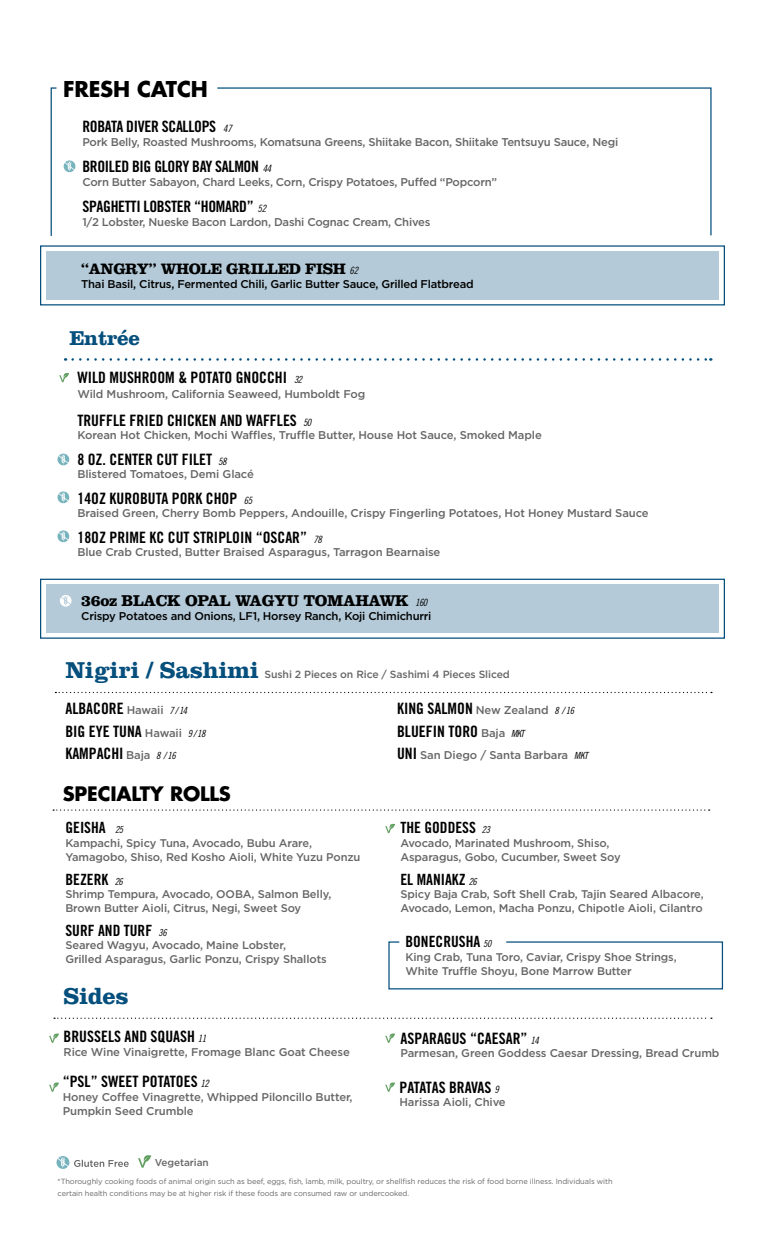
<style>
.page{position:relative;width:765px;height:1260px;background:#fff}
.page>*{position:absolute;margin:0;border:0;box-sizing:border-box;transform-origin:0 0}
.t1{font:700 23.75px "Clarendon LT Std";letter-spacing:-.01em;color:#054f7d}
.t2{font:700 21.25px "Futura Std";letter-spacing:-.01em;color:#000}
.t3{font:700 20.88px "Clarendon LT Std";letter-spacing:-.01em;color:#054f7d}
.t4{font:700 19.38px "Futura Std";letter-spacing:-.01em;color:#000}
.t5{font:700 16.25px "Clarendon LT Std";letter-spacing:-.02em;color:#000}
.t6{font:15.62px/22.5px "Trade Gothic LT Std Bd Cn 20";color:#000}
.t7{font:15.62px "Trade Gothic LT Std Bd Cn 20";letter-spacing:-.02em;color:#000}
.t8{font:700 15.62px "Clarendon LT Std";letter-spacing:-.02em;color:#000}
.t9{font:15.5px "Trade Gothic LT Std Bd Cn 20";color:#000}
.t10{font:500 11.25px/13.8px "Gotham";letter-spacing:-.01em;color:#666}
.t11{font:500 11.25px "Gotham";letter-spacing:-.02em;color:#000}
.t12{font:500 11.12px/13.6px "Gotham";letter-spacing:-.01em;color:#666}
.t13{font:500 10.38px "Gotham";letter-spacing:-.01em;color:#666}
.t14{font:500 10px "Gotham";letter-spacing:-.01em;color:#666}
.t15{font:7.5px/11.8px "Gotham";letter-spacing:-.01em;color:#666}
.s1{font-family:"Trade Gothic LT Std Cn 18 Obl";font-size:10px}
.s2{font-family:"Trade Gothic LT Std Cn 18 Obl";font-weight:400;font-size:10px}
.s3{font-family:"Trade Gothic LT Std Cn 18 Obl";font-size:9.88px}
.s4{font-family:"Gotham";font-weight:500;font-size:11.25px;color:#666}
.s5{font-family:"Trade Gothic LT Std Bd Cn 20";font-weight:400;font-size:15.62px;color:#000}
.s6{font-family:"Trade Gothic LT Std Cn 18 Obl";font-weight:400;font-size:9.88px;color:#000}
.s7{font-family:"Trade Gothic LT Std Cn 18 Obl";font-size:9.75px}
</style>
<div class="page">
<svg style="left:73px;top:358px;width:638px;height:3px"></svg>
<svg style="left:50px;top:87px;width:7px;height:149px"></svg>
<svg style="left:54px;top:1018px;width:658px;height:1px"></svg>
<svg style="left:58px;top:454px;width:11px;height:11px"></svg>
<svg style="left:58px;top:491px;width:11px;height:12px"></svg>
<svg style="left:58px;top:530px;width:11px;height:12px"></svg>
<svg style="left:64px;top:160px;width:11px;height:12px"></svg>
<div style="left:46px;top:251px;width:673px;height:49px;background:#b4cad8"></div>
<div style="left:46px;top:584px;width:673px;height:49px;background:#b4cad8"></div>
<svg style="left:217px;top:87px;width:495px;height:149px"></svg>
<div style="left:40px;top:245px;width:685px;height:60px;border:1px solid #054f7d"></div>
<div style="left:40px;top:579px;width:685px;height:60px;border:1px solid #054f7d"></div>
<svg style="left:55px;top:692px;width:657px;height:1px"></svg>
<svg style="left:53px;top:809px;width:657px;height:2px"></svg>
<svg style="left:388px;top:941px;width:336px;height:49px"></svg>
<svg style="left:60px;top:595px;width:12px;height:12px"></svg>
<svg style="left:57px;top:1156px;width:72px;height:13px"></svg>
<svg style="left:138px;top:1155px;width:13px;height:13px"></svg>
<svg style="left:59px;top:373px;width:10px;height:9px"></svg>
<svg style="left:385px;top:823px;width:10px;height:10px"></svg>
<svg style="left:385px;top:1033px;width:10px;height:10px"></svg>
<svg style="left:385px;top:1082px;width:10px;height:10px"></svg>
<svg style="left:49px;top:1033px;width:10px;height:10px"></svg>
<svg style="left:49px;top:1082px;width:10px;height:10px"></svg>
<h2 class="t2" style="left:63px;top:75px;width:146px">FRESH CATCH</h2>
<h3 class="t7" style="left:82px;top:117px;width:151px">ROBATA DIVER SCALLOPS <span class="s1">47</span></h3>
<p class="t10" style="left:82px;top:135px;width:537px">Pork Belly, Roasted Mushrooms, Komatsuna Greens, Shiitake Bacon, Shiitake Tentsuyu Sauce, Negi</p>
<h3 class="t7" style="left:82px;top:157px;width:191px">BROILED BIG GLORY BAY SALMON <span class="s1">44</span></h3>
<p class="t10" style="left:82px;top:175px;width:416px">Corn Butter Sabayon, Chard Leeks, Corn, Crispy Potatoes, Puffed “Popcorn”</p>
<h3 class="t7" style="left:82px;top:197px;width:185px">SPAGHETTI LOBSTER “HOMARD” <span class="s1">52</span></h3>
<p class="t10" style="left:82px;top:215px;width:350px">1/2 Lobster, Nueske Bacon Lardon, Dashi Cognac Cream, Chives</p>
<h3 class="t8" style="left:81px;top:259px;width:279px">“ANGRY” WHOLE GRILLED FISH <span class="s2">62</span></h3>
<p class="t11" style="left:81px;top:276px;width:394px">Thai Basil, Citrus, Fermented Chili, Garlic Butter Sauce, Grilled Flatbread</p>
<h3 class="t3" style="left:70px;top:325px;width:72px">Entrée</h3>
<h3 class="t6" style="left:77px;top:366px;width:226px">WILD MUSHROOM &amp; POTATO GNOCCHI <span class="s3">32</span></h3>
<p class="t10" style="left:77px;top:387px;width:290px">Wild Mushroom, California Seaweed, Humboldt Fog</p>
<h3 class="t6" style="left:77px;top:409px;width:236px">TRUFFLE FRIED CHICKEN AND WAFFLES <span class="s1">50</span></h3>
<p class="t10" style="left:77px;top:428px;width:466px">Korean Hot Chicken, Mochi Waffles, Truffle Butter, House Hot Sauce, Smoked Maple</p>
<h3 class="t6" style="left:77px;top:448px;width:151px">8 OZ. CENTER CUT FILET <span class="s1">58</span></h3>
<p class="t10" style="left:77px;top:467px;width:178px">Blistered Tomatoes, Demi Glacé</p>
<h3 class="t6" style="left:77px;top:487px;width:176px">14OZ KUROBUTA PORK CHOP <span class="s1">65</span></h3>
<p class="t10" style="left:77px;top:506px;width:573px">Braised Green, Cherry Bomb Peppers, Andouille, Crispy Fingerling Potatoes, Hot Honey Mustard Sauce</p>
<h3 class="t6" style="left:77px;top:526px;width:246px">18OZ PRIME KC CUT STRIPLOIN “OSCAR” <span class="s1">78</span></h3>
<p class="t10" style="left:77px;top:545px;width:365px">Blue Crab Crusted, Butter Braised Asparagus, Tarragon Bearnaise</p>
<h3 class="t5" style="left:81px;top:591px;width:348px">36oz BLACK OPAL WAGYU TOMAHAWK <span class="s2">160</span></h3>
<p class="t11" style="left:81px;top:608px;width:352px">Crispy Potatoes and Onions, LF1, Horsey Ranch, Koji Chimichurri</p>
<h1 class="t1" style="left:65px;top:656px;width:195px">Nigiri / Sashimi</h1>
<p class="t13" style="left:265px;top:668px;width:247px">Sushi 2 Pieces on Rice / Sashimi 4 Pieces Sliced</p>
<h3 class="t6" style="left:65px;top:697px;width:142px">ALBACORE <span class="s4">Hawaii</span> <span class="s3">7 / 14<br></span>BIG EYE TUNA <span class="s4">Hawaii</span> <span class="s3">9 / 18<br></span>KAMPACHI <span class="s4">Baja</span> <span class="s3">8 / 16</span></h3>
<h3 class="t6" style="left:397px;top:697px;width:178px">KING SALMON <span class="s4">New Zealand</span> <span class="s3">8 / 16<br></span>BLUEFIN TORO <span class="s4">Baja</span> <span class="s3">MKT</span></h3>
<p class="t10" style="left:397px;top:748px;width:192px"><span class="s5">UNI</span> San Diego / Santa Barbara <span class="s6">MKT</span></p>
<h3 class="t4" style="left:63px;top:780px;width:170px">SPECIALTY ROLLS</h3>
<h3 class="t9" style="left:65px;top:818px;width:59px">GEISHA <span class="s7">25</span></h3>
<p class="t12" style="left:65px;top:836px;width:297px">Kampachi, Spicy Tuna, Avocado, Bubu Arare,<br>Yamagobo, Shiso, Red Kosho Aioli, White Yuzu Ponzu</p>
<h3 class="t9" style="left:65px;top:870px;width:59px">BEZERK <span class="s7">26</span></h3>
<p class="t12" style="left:65px;top:887px;width:267px">Shrimp Tempura, Avocado, OOBA, Salmon Belly,<br>Brown Butter Aioli, Citrus, Negi, Sweet Soy</p>
<h3 class="t9" style="left:65px;top:921px;width:103px">SURF AND TURF <span class="s7">36</span></h3>
<p class="t12" style="left:65px;top:938px;width:263px">Seared Wagyu, Avocado, Maine Lobster,<br>Grilled Asparagus, Garlic Ponzu, Crispy Shallots</p>
<h1 class="t1" style="left:64px;top:981px;width:67px">Sides</h1>
<h3 class="t6" style="left:64px;top:1025px;width:144px">BRUSSELS AND SQUASH <span class="s1">11</span></h3>
<p class="t10" style="left:64px;top:1045px;width:288px">Rice Wine Vinaigrette, Fromage Blanc Goat Cheese</p>
<h3 class="t6" style="left:63px;top:1071px;width:148px">“PSL” SWEET POTATOES <span class="s1">12</span></h3>
<p class="t10" style="left:63px;top:1090px;width:291px">Honey Coffee Vinagrette, Whipped Piloncillo Butter,<br>Pumpkin Seed Crumble</p>
<p class="t14" style="left:155px;top:1156px;width:55px">Vegetarian</p>
<h3 class="t9" style="left:400px;top:818px;width:91px">THE GODDESS <span class="s7">23</span></h3>
<p class="t12" style="left:400px;top:836px;width:222px">Avocado, Marinated Mushroom, Shiso,<br>Asparagus, Gobo, Cucumber, Sweet Soy</p>
<h3 class="t9" style="left:400px;top:870px;width:78px">EL MANIAKZ <span class="s7">26</span></h3>
<p class="t12" style="left:400px;top:887px;width:305px">Spicy Baja Crab, Soft Shell Crab, Tajin Seared Albacore,<br>Avocado, Lemon, Macha Ponzu, Chipotle Aioli, Cilantro</p>
<h3 class="t9" style="left:405px;top:932px;width:87px">BONECRUSHA <span class="s7">50</span></h3>
<p class="t12" style="left:405px;top:950px;width:273px">King Crab, Tuna Toro, Caviar, Crispy Shoe Strings,<br>White Truffle Shoyu, Bone Marrow Butter</p>
<h3 class="t6" style="left:400px;top:1027px;width:140px">ASPARAGUS “CAESAR” <span class="s1">14</span></h3>
<p class="t10" style="left:400px;top:1046px;width:321px">Parmesan, Green Goddess Caesar Dressing, Bread Crumb</p>
<h3 class="t7" style="left:400px;top:1077px;width:101px">PATATAS BRAVAS <span class="s1">9</span></h3>
<p class="t10" style="left:400px;top:1095px;width:108px">Harissa Aioli, Chive</p>
<p class="t15" style="left:58px;top:1176px;width:557px">*Thoroughly cooking foods of animal origin such as beef, eggs, fish, lamb, milk, poultry, or shellfish reduces the risk of food borne illness. Individuals with certain health conditions may be at higher risk if these foods are consumed raw or undercooked.</p>
</div>
